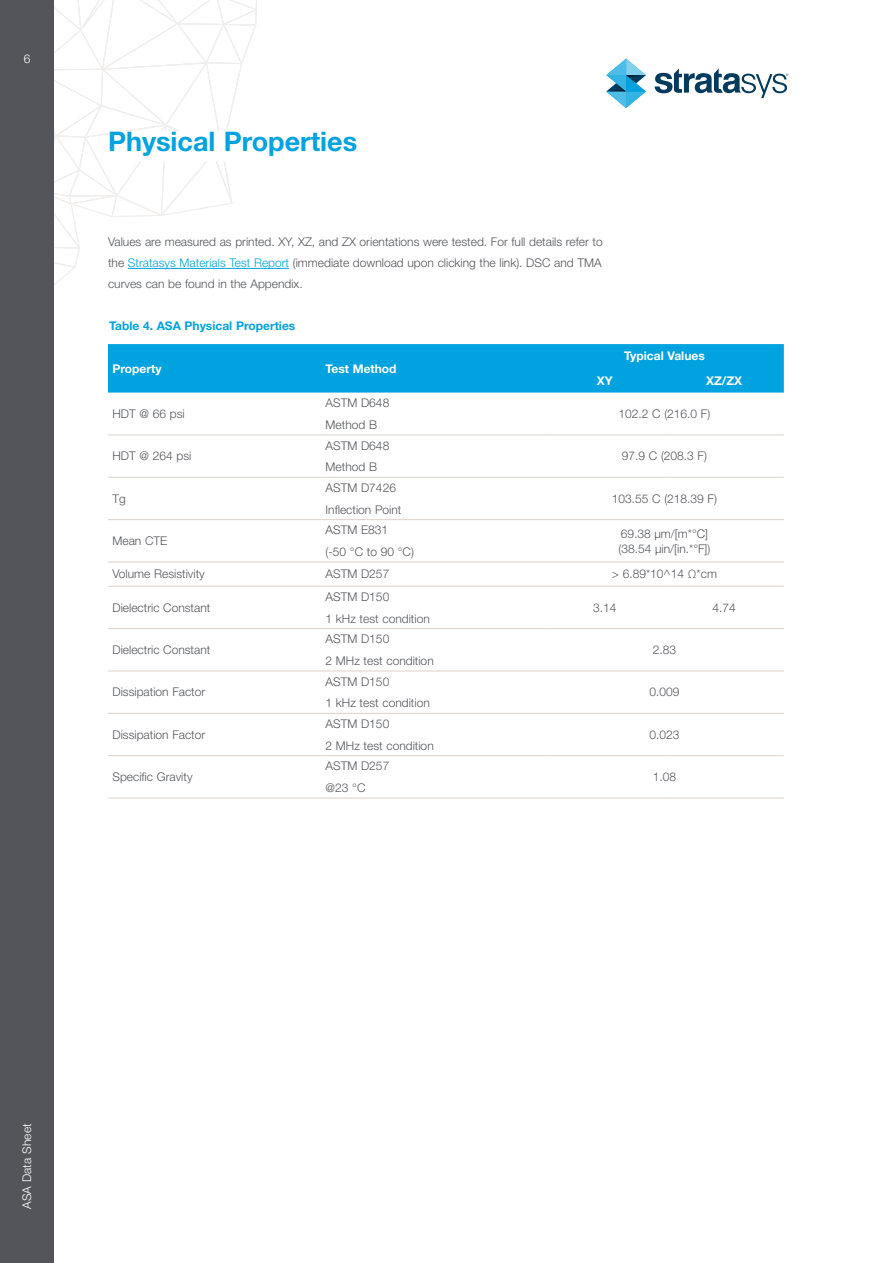
<style>
.page{position:relative;width:893px;height:1263px;background:#fff}
.page>*{position:absolute;margin:0;border:0;box-sizing:border-box;transform-origin:0 0}
.TOC_Style{font:700 27px "Helvetica Neue LT Std";color:#00a2df}
.TBL_-_Body{font:300 12px/15px "Helvetica Neue LT Std";color:#54555a}
.Para{font:300 12px/21px "Helvetica Neue LT Std";color:#54555a;text-align:justify}
.TBL_-_Header{font:700 12px "Helvetica Neue LT Std";color:#fff}
.Para_Header{font:700 12px "Helvetica Neue LT Std";color:#00a2df}
.t1{font:300 12px "Helvetica Neue LT Std";letter-spacing:.015em;color:#fff}
.s1{color:#00a2df}
</style>
<div class="page">
<svg style="left:54px;top:0;width:203px;height:285px"></svg>
<div style="left:0;top:0;width:54px;height:1263px;background:#54555a"></div>
<svg style="left:606px;top:59px;width:40px;height:49px"></svg>
<svg style="left:655px;top:68px;width:133px;height:30px"></svg>
<div style="left:108px;top:238px;width:495px;height:72px;background:#fff"></div>
<hr style="left:128px;top:268px;width:161px;height:1px;background:#00a2df">
<div style="left:108px;top:132px;width:396px;height:29px;background:#fff"></div>
<div style="left:108px;top:344px;width:676px;height:49px;background:#00a2df"></div>
<hr style="left:108px;top:435px;width:213px;height:1px;background:#dad1cb">
<hr style="left:321px;top:435px;width:224px;height:1px;background:#dad1cb">
<hr style="left:545px;top:435px;width:119px;height:1px;background:#dad1cb">
<hr style="left:664px;top:435px;width:120px;height:1px;background:#dad1cb">
<hr style="left:108px;top:477px;width:213px;height:1px;background:#dad1cb">
<hr style="left:321px;top:477px;width:224px;height:1px;background:#dad1cb">
<hr style="left:545px;top:477px;width:119px;height:1px;background:#dad1cb">
<hr style="left:664px;top:477px;width:120px;height:1px;background:#dad1cb">
<hr style="left:108px;top:519px;width:213px;height:1px;background:#dad1cb">
<hr style="left:321px;top:519px;width:224px;height:1px;background:#dad1cb">
<hr style="left:545px;top:519px;width:119px;height:1px;background:#dad1cb">
<hr style="left:664px;top:519px;width:120px;height:1px;background:#dad1cb">
<hr style="left:108px;top:562px;width:213px;height:1px;background:#dad1cb">
<hr style="left:321px;top:562px;width:224px;height:1px;background:#dad1cb">
<hr style="left:545px;top:562px;width:119px;height:1px;background:#dad1cb">
<hr style="left:664px;top:562px;width:120px;height:1px;background:#dad1cb">
<hr style="left:108px;top:586px;width:213px;height:1px;background:#dad1cb">
<hr style="left:321px;top:586px;width:224px;height:1px;background:#dad1cb">
<hr style="left:545px;top:586px;width:119px;height:1px;background:#dad1cb">
<hr style="left:664px;top:586px;width:120px;height:1px;background:#dad1cb">
<hr style="left:108px;top:628px;width:213px;height:1px;background:#dad1cb">
<hr style="left:321px;top:628px;width:224px;height:1px;background:#dad1cb">
<hr style="left:545px;top:628px;width:119px;height:1px;background:#dad1cb">
<hr style="left:664px;top:628px;width:120px;height:1px;background:#dad1cb">
<hr style="left:108px;top:671px;width:213px;height:1px;background:#dad1cb">
<hr style="left:321px;top:671px;width:224px;height:1px;background:#dad1cb">
<hr style="left:545px;top:671px;width:119px;height:1px;background:#dad1cb">
<hr style="left:664px;top:671px;width:120px;height:1px;background:#dad1cb">
<hr style="left:108px;top:713px;width:213px;height:1px;background:#dad1cb">
<hr style="left:321px;top:713px;width:224px;height:1px;background:#dad1cb">
<hr style="left:545px;top:713px;width:119px;height:1px;background:#dad1cb">
<hr style="left:664px;top:713px;width:120px;height:1px;background:#dad1cb">
<hr style="left:108px;top:755px;width:213px;height:1px;background:#dad1cb">
<hr style="left:108px;top:798px;width:213px;height:1px;background:#dad1cb">
<hr style="left:321px;top:755px;width:224px;height:1px;background:#dad1cb">
<hr style="left:545px;top:755px;width:119px;height:1px;background:#dad1cb">
<hr style="left:664px;top:755px;width:120px;height:1px;background:#dad1cb">
<hr style="left:545px;top:798px;width:119px;height:1px;background:#dad1cb">
<hr style="left:664px;top:798px;width:120px;height:1px;background:#dad1cb">
<hr style="left:321px;top:798px;width:224px;height:1px;background:#dad1cb">
<p class="t1" style="left:24px;top:51px;width:8px">6</p>
<p class="TOC_Style" style="left:108px;top:125px;width:251px">Physical Properties</p>
<p class="Para" style="left:108px;top:231px;width:496px">Values are measured as printed. XY, XZ, and ZX orientations were tested. For full details refer to the <span class="s1">Stratasys Materials Test Report</span> (immediate download upon clicking the link). DSC and TMA curves can be found in the Appendix.</p>
<p class="Para_Header" style="left:109px;top:318px;width:188px">Table 4. ASA Physical Properties</p>
<p class="TBL_-_Header" style="left:112px;top:361px;width:51px">Property</p>
<p class="TBL_-_Header" style="left:326px;top:361px;width:73px">Test Method</p>
<p class="TBL_-_Body" style="left:112px;top:406px;width:74px">HDT @ 66 psi</p>
<p class="TBL_-_Body" style="left:112px;top:448px;width:80px">HDT @ 264 psi</p>
<p class="TBL_-_Body" style="left:112px;top:491px;width:15px">Tg</p>
<p class="TBL_-_Body" style="left:112px;top:533px;width:56px">Mean CTE</p>
<p class="TBL_-_Body" style="left:326px;top:395px;width:65px">ASTM D648</p>
<p class="TBL_-_Body" style="left:326px;top:417px;width:53px">Method B</p>
<p class="TBL_-_Body" style="left:326px;top:437px;width:65px">ASTM D648</p>
<p class="TBL_-_Body" style="left:326px;top:459px;width:53px">Method B</p>
<p class="TBL_-_Body" style="left:326px;top:480px;width:72px">ASTM D7426</p>
<p class="TBL_-_Body" style="left:326px;top:502px;width:77px">Inflection Point</p>
<p class="TBL_-_Body" style="left:326px;top:522px;width:64px">ASTM E831</p>
<p class="TBL_-_Body" style="left:326px;top:544px;width:90px">(-50 °C to 90 °C)</p>
<p class="TBL_-_Header" style="left:624px;top:349px;width:82px">Typical Values</p>
<p class="TBL_-_Header" style="left:597px;top:373px;width:18px">XY</p>
<p class="TBL_-_Header" style="left:706px;top:373px;width:38px">XZ/ZX</p>
<p class="TBL_-_Body" style="left:619px;top:406px;width:93px">102.2 C (216.0 F)</p>
<p class="TBL_-_Body" style="left:622px;top:448px;width:87px">97.9 C (208.3 F)</p>
<p class="TBL_-_Body" style="left:612px;top:491px;width:107px">103.55 C (218.39 F)</p>
<p class="TBL_-_Body" style="left:618px;top:526px;width:93px">69.38 µm/[m*°C] (38.54 µin/[in.*°F])</p>
<p class="TBL_-_Body" style="left:112px;top:566px;width:94px">Volume Resistivity</p>
<p class="TBL_-_Body" style="left:326px;top:566px;width:65px">ASTM D257</p>
<p class="TBL_-_Body" style="left:612px;top:566px;width:107px">&gt; 6.89*10^14 Ω*cm</p>
<p class="TBL_-_Body" style="left:112px;top:600px;width:99px">Dielectric Constant</p>
<p class="TBL_-_Body" style="left:326px;top:589px;width:65px">ASTM D150</p>
<p class="TBL_-_Body" style="left:326px;top:611px;width:106px">1 kHz test condition</p>
<p class="TBL_-_Body" style="left:593px;top:600px;width:25px">3.14</p>
<p class="TBL_-_Body" style="left:712px;top:600px;width:25px">4.74</p>
<p class="TBL_-_Body" style="left:112px;top:642px;width:99px">Dielectric Constant</p>
<p class="TBL_-_Body" style="left:326px;top:631px;width:65px">ASTM D150</p>
<p class="TBL_-_Body" style="left:326px;top:653px;width:110px">2 MHz test condition</p>
<p class="TBL_-_Body" style="left:653px;top:642px;width:25px">2.83</p>
<p class="TBL_-_Body" style="left:112px;top:684px;width:94px">Dissipation Factor</p>
<p class="TBL_-_Body" style="left:326px;top:673px;width:65px">ASTM D150</p>
<p class="TBL_-_Body" style="left:326px;top:695px;width:106px">1 kHz test condition</p>
<p class="TBL_-_Body" style="left:649px;top:684px;width:32px">0.009</p>
<p class="TBL_-_Body" style="left:112px;top:727px;width:94px">Dissipation Factor</p>
<p class="TBL_-_Body" style="left:326px;top:716px;width:65px">ASTM D150</p>
<p class="TBL_-_Body" style="left:326px;top:738px;width:110px">2 MHz test condition</p>
<p class="TBL_-_Body" style="left:649px;top:727px;width:32px">0.023</p>
<p class="TBL_-_Body" style="left:112px;top:769px;width:82px">Specific Gravity</p>
<p class="TBL_-_Body" style="left:326px;top:758px;width:65px">ASTM D257</p>
<p class="TBL_-_Body" style="left:326px;top:780px;width:41px">@23 °C</p>
<p class="TBL_-_Body" style="left:653px;top:769px;width:25px">1.08</p>
<p class="t1" style="left:20px;top:1209px;width:87px;rotate:-90deg">ASA Data Sheet</p>
</div>
